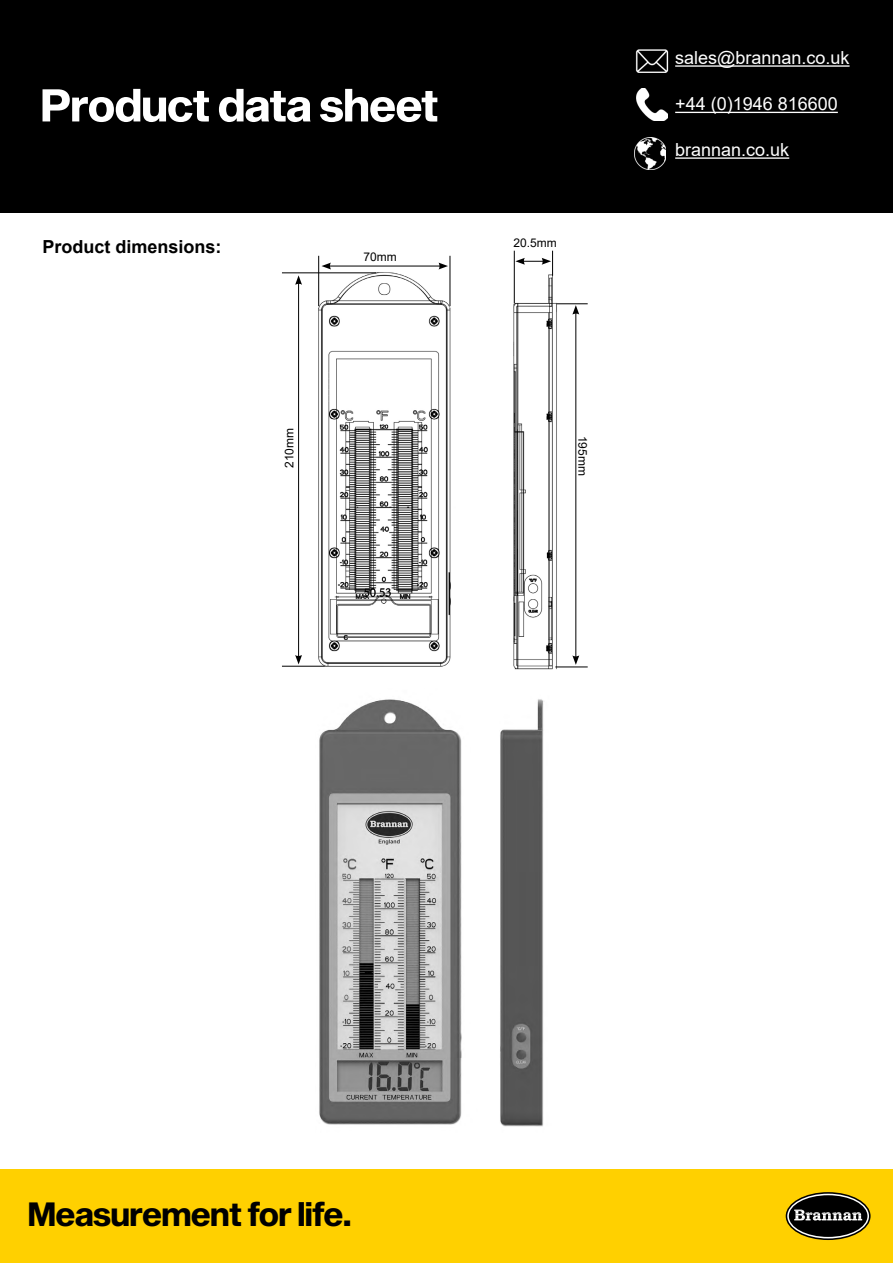
<style>
.page{position:relative;width:893px;height:1263px;background:#fff}
.page>*{position:absolute;margin:0;border:0;box-sizing:border-box;transform-origin:0 0}
.t1{font:33px "Sequel Sans Bold Disp";color:#000}
.t2{font:18px "Arial";color:#fff}
.t3{font:700 18px "Arial";color:#000}
.t4{font:12px "Arial";color:#000}
</style>
<div class="page">
<div style="left:0;top:0;width:893px;height:213px;background:#000"></div>
<div style="left:0;top:1169px;width:893px;height:94px;background:#ffd000"></div>
<svg style="left:786px;top:1193px;width:84px;height:46px"></svg>
<div style="left:786px;top:1192px;width:85px;height:48px;border:2px solid #000;border-radius:50%"></div>
<div style="left:789px;top:1195px;width:78px;height:42px;background:#000;border-radius:50%"></div>
<svg style="left:794px;top:1209px;width:68px;height:11px"></svg>
<img style="left:635px;top:50px;width:34px;height:22px">
<hr style="left:675px;top:65px;width:175px;height:2px;background:#fff">
<img style="left:637px;top:89px;width:30px;height:32px">
<hr style="left:675px;top:112px;width:163px;height:1px;background:#fff">
<img style="left:635px;top:137px;width:31px;height:32px">
<hr style="left:675px;top:157px;width:114px;height:2px;background:#fff">
<svg style="left:43px;top:89px;width:394px;height:33px"></svg>
<img style="left:310px;top:269px;width:255px;height:401px">
<hr style="left:318px;top:256px;width:1px;height:50px;background:#000">
<hr style="left:450px;top:256px;width:1px;height:50px;background:#000">
<hr style="left:514px;top:251px;width:1px;height:52px;background:#000">
<hr style="left:282px;top:666px;width:43px;height:1px;background:#000">
<hr style="left:282px;top:272px;width:94px;height:1px;background:#000">
<hr style="left:555px;top:666px;width:33px;height:1px;background:#000">
<hr style="left:557px;top:303px;width:31px;height:1px;background:#000">
<hr style="left:329px;top:266px;width:112px;height:1px;background:#000">
<svg style="left:321px;top:263px;width:10px;height:6px"></svg>
<svg style="left:438px;top:263px;width:10px;height:6px"></svg>
<svg style="left:515px;top:251px;width:38px;height:25px"></svg>
<hr style="left:298px;top:282px;width:1px;height:375px;background:#000">
<svg style="left:295px;top:655px;width:7px;height:9px"></svg>
<svg style="left:295px;top:275px;width:7px;height:10px"></svg>
<hr style="left:575px;top:312px;width:1px;height:346px;background:#000">
<svg style="left:572px;top:655px;width:7px;height:10px"></svg>
<svg style="left:572px;top:305px;width:7px;height:10px"></svg>
<img style="left:319px;top:699px;width:225px;height:428px">
<p class="t3" style="left:43px;top:234px;width:181px">Product dimensions:</p>
<p class="t4" style="left:364px;top:248px;width:35px">70mm</p>
<p class="t4" style="left:513px;top:235px;width:45px">20.5mm</p>
<p class="t4" style="left:281px;top:468px;width:42px;rotate:-90deg">210mm</p>
<p class="t4" style="left:591px;top:436px;width:42px;rotate:90deg">195mm</p>
<p class="t2" style="left:675px;top:45px;width:176px">sales@brannan.co.uk</p>
<p class="t2" style="left:675px;top:92px;width:164px">+44 (0)1946 816600</p>
<p class="t2" style="left:675px;top:137px;width:116px">brannan.co.uk</p>
<h1 class="t1" style="left:28px;top:1191px;width:325px">Measurement for life.</h1>
</div>
